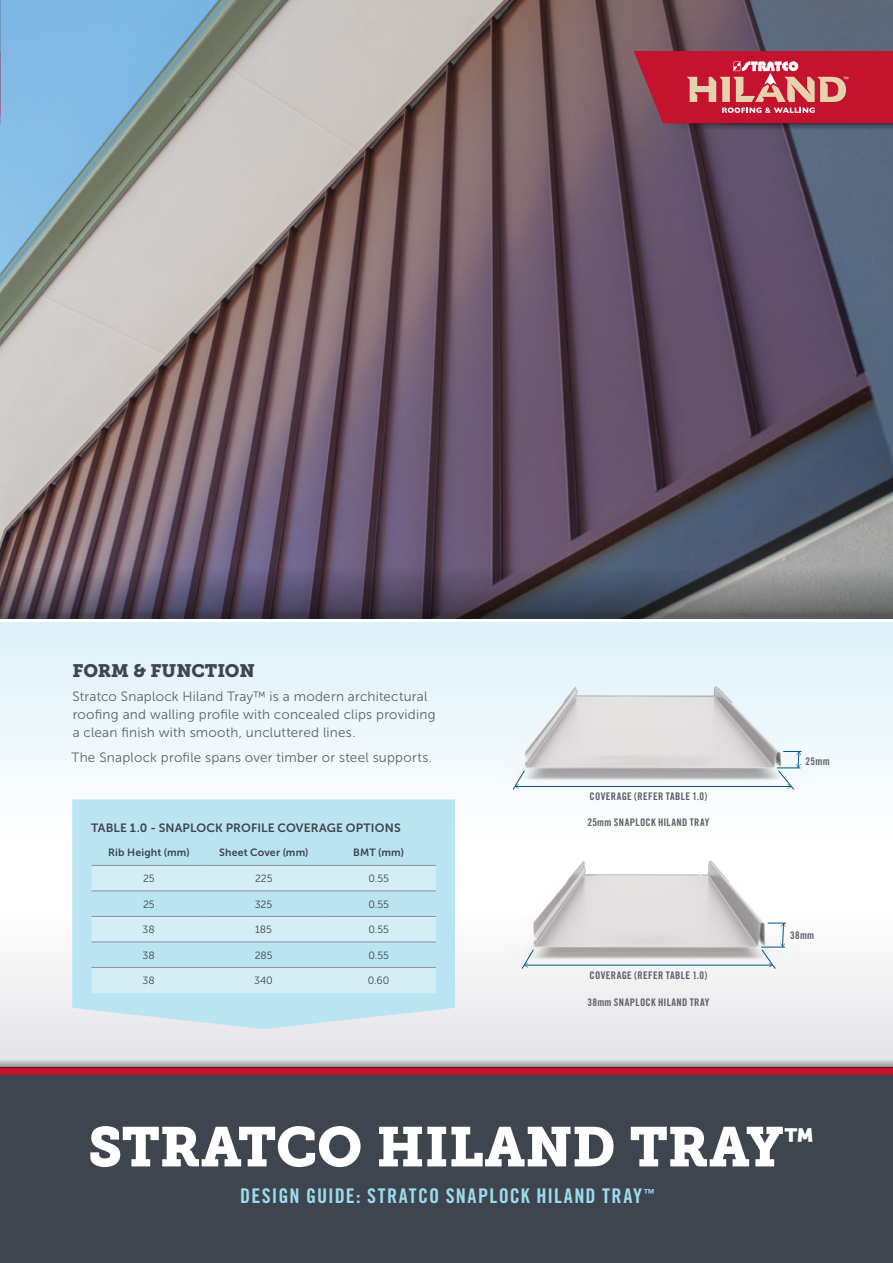
<style>
.page{position:relative;width:893px;height:1263px;background:#fff}
.page>*{position:absolute;margin:0;border:0;box-sizing:border-box;transform-origin:0 0}
.t1{font:55.5px "Museo Slab 900";letter-spacing:-.01em;color:#fff}
.t2{font:20.25px "Trade Gothic LT Std Bd Cn 20";letter-spacing:.055em;color:#9cdbed}
.t3{font:18px "Museo Slab 900";letter-spacing:-.005em;color:#3f454f}
.t4{font:13.5px/18px "Museo Sans 300";letter-spacing:.015em;color:#5b616a}
.t5{font:12px "Museo Sans 700";letter-spacing:.01em;color:#3f454f}
.t6{font:10.5px "Trade Gothic LT Std Bd Cn 20";letter-spacing:.035em;color:#5d5f6a}
.t7{font:10.5px "Museo Sans 300";letter-spacing:-.01em;color:#3f454f}
.t8{font:10.5px "Museo Sans 700";letter-spacing:.015em;color:#3f454f}
</style>
<div class="page">
<img style="left:0;top:0;width:893px;height:568px">
<hr style="left:0;top:118px;width:1px;height:510px;background:#ddf1f8">
<div style="left:0;top:912px;width:893px;height:157px;background:linear-gradient(to bottom,#fefeff,#e1e2e5)"></div>
<div style="left:0;top:1067px;width:893px;height:9px;background:#c4122f"></div>
<div style="left:0;top:1076px;width:893px;height:187px;background:#3f454f"></div>
<svg style="left:0;top:1059px;width:893px;height:8px;background:#babcbe"></svg>
<div style="left:0;top:622px;width:893px;height:212px;background:linear-gradient(to bottom,#ddf1f8,#fefefe)"></div>
<svg style="left:72px;top:799px;width:383px;height:230px;background:#bee4f0"></svg>
<svg style="left:0;top:568px;width:893px;height:51px;background:#575260"></svg>
<img style="left:502px;top:672px;width:340px;height:148px">
<hr style="left:515px;top:786px;width:276px;height:1px;background:#005584">
<svg style="left:513px;top:770px;width:12px;height:20px"></svg>
<svg style="left:777px;top:751px;width:24px;height:39px"></svg>
<img style="left:502px;top:861px;width:340px;height:137px">
<hr style="left:525px;top:965px;width:247px;height:1px;background:#005584">
<svg style="left:522px;top:949px;width:12px;height:20px"></svg>
<svg style="left:761px;top:923px;width:25px;height:46px"></svg>
<svg style="left:663px;top:123px;width:230px;height:7px;background:#4c4658"></svg>
<svg style="left:634px;top:51px;width:259px;height:72px;background:#c53548"></svg>
<svg style="left:91px;top:866px;width:345px;height:127px;background:#c8e9f2"></svg>
<hr style="left:91px;top:865px;width:115px;height:1px;background:#8c8f98">
<hr style="left:206px;top:865px;width:115px;height:1px;background:#8c8f98">
<hr style="left:321px;top:865px;width:115px;height:1px;background:#8c8f98">
<hr style="left:91px;top:891px;width:115px;height:1px;background:#8c8f98">
<hr style="left:206px;top:891px;width:115px;height:1px;background:#8c8f98">
<hr style="left:321px;top:891px;width:115px;height:1px;background:#8c8f98">
<hr style="left:91px;top:916px;width:115px;height:1px;background:#8c8f98">
<hr style="left:206px;top:916px;width:115px;height:1px;background:#8c8f98">
<hr style="left:321px;top:916px;width:115px;height:1px;background:#8c8f98">
<hr style="left:91px;top:942px;width:115px;height:1px;background:#8c8f98">
<hr style="left:206px;top:942px;width:115px;height:1px;background:#8c8f98">
<hr style="left:321px;top:942px;width:115px;height:1px;background:#8c8f98">
<hr style="left:91px;top:967px;width:115px;height:1px;background:#8c8f98">
<hr style="left:206px;top:967px;width:115px;height:1px;background:#8c8f98">
<hr style="left:321px;top:967px;width:115px;height:1px;background:#8c8f98">
<h3 class="t3" style="left:73px;top:660px;width:184px">FORM &amp; FUNCTION</h3>
<p class="t4" style="left:73px;top:688px;width:364px">Stratco Snaplock Hiland Tray™ is a modern architectural roofing and walling profile with concealed clips providing a clean finish with smooth, uncluttered lines.</p>
<p class="t4" style="left:71px;top:748px;width:362px">The Snaplock profile spans over timber or steel supports.</p>
<p class="t5" style="left:91px;top:821px;width:311px">TABLE 1.0 - SNAPLOCK PROFILE COVERAGE OPTIONS</p>
<p class="t8" style="left:108px;top:847px;width:83px">Rib Height (mm)</p>
<p class="t8" style="left:219px;top:847px;width:91px">Sheet Cover (mm)</p>
<p class="t8" style="left:353px;top:847px;width:52px">BMT (mm)</p>
<p class="t7" style="left:143px;top:873px;width:13px">25</p>
<p class="t7" style="left:255px;top:873px;width:19px">225</p>
<p class="t7" style="left:368px;top:873px;width:22px">0.55</p>
<p class="t7" style="left:143px;top:898px;width:13px">25</p>
<p class="t7" style="left:255px;top:898px;width:19px">325</p>
<p class="t7" style="left:368px;top:898px;width:22px">0.55</p>
<p class="t7" style="left:143px;top:924px;width:14px">38</p>
<p class="t7" style="left:255px;top:924px;width:18px">185</p>
<p class="t7" style="left:368px;top:924px;width:22px">0.55</p>
<p class="t7" style="left:143px;top:949px;width:14px">38</p>
<p class="t7" style="left:255px;top:949px;width:19px">285</p>
<p class="t7" style="left:368px;top:949px;width:22px">0.55</p>
<p class="t7" style="left:143px;top:975px;width:14px">38</p>
<p class="t7" style="left:254px;top:975px;width:20px">340</p>
<p class="t7" style="left:368px;top:975px;width:23px">0.60</p>
<p class="t6" style="left:590px;top:790px;width:119px">COVERAGE (REFER TABLE 1.0)</p>
<p class="t6" style="left:587px;top:816px;width:124px">25mm SNAPLOCK HILAND TRAY</p>
<p class="t6" style="left:590px;top:969px;width:119px">COVERAGE (REFER TABLE 1.0)</p>
<p class="t6" style="left:587px;top:995px;width:124px">38mm SNAPLOCK HILAND TRAY</p>
<p class="t6" style="left:805px;top:754px;width:26px">25mm</p>
<p class="t6" style="left:790px;top:929px;width:26px">38mm</p>
<h1 class="t1" style="left:88px;top:1115px;width:727px">STRATCO HILAND TRAY<sup>™</sup></h1>
<h2 class="t2" style="left:240px;top:1183px;width:416px">DESIGN GUIDE: STRATCO SNAPLOCK HILAND TRAY<sup>™</sup></h2>
</div>
